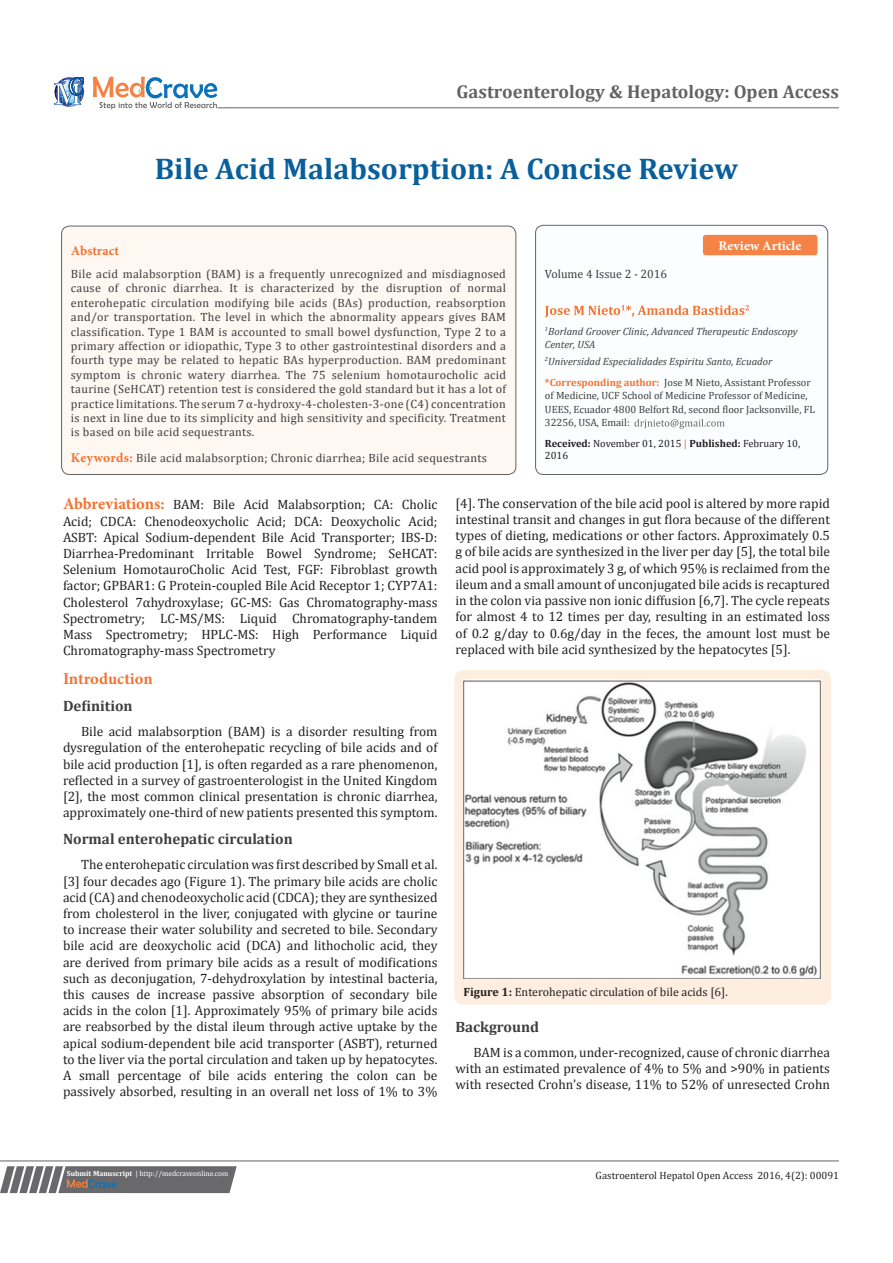
<style>
.page{position:relative;width:893px;height:1263px;background:#fff}
.page>*{position:absolute;margin:0;border:0;box-sizing:border-box;transform-origin:0 0}
.t1{font:700 30px "Cambria";color:#085f9c}
.t2{font:700 18.6px "Cambria";color:#636366}
.t3{font:700 16.5px "Minion Pro";letter-spacing:-.005em;color:#f37331}
.t4{font:700 15px "Cambria";color:#3e3e3f}
.t5{font:13.5px/16.2px "Cambria";color:#231f20;text-align:justify}
.t6{font:700 13.5px "Minion Pro";letter-spacing:.005em;color:#fff}
.t7{font:700 13.5px "Minion Pro";color:#f37331}
.t8{font:12px/14.4px "Cambria";letter-spacing:.025em;color:#3e3e3f;text-align:justify}
.t9{font:12px "Cambria";color:#231f20}
.t10{font:12px "Cambria";color:#3e3e3f}
.t11{font:10.5px/13.5px "Cambria";color:#3e3e3f}
.t12{font:italic 10.5px/12.6px "Cambria";color:#3e3e3f}
.t13{font:10.5px/12.6px "Cambria";color:#231f20}
.t14{font:7.5px "Cambria";color:#fff}
.s1{font-family:"Minion Pro";font-weight:700;font-size:13.5px;color:#f37331}
.s2{font-weight:700;color:#f37331}
.s3{font-weight:700}
.s4{font-weight:700;color:#f58345}
.s5{font-family:"Minion Pro";font-weight:700;font-size:16.5px;color:#f37331}
</style>
<div class="page">
<svg style="left:54px;top:77px;width:30px;height:30px"></svg>
<svg style="left:93px;top:77px;width:124px;height:32px"></svg>
<svg style="left:0;top:1166px;width:237px;height:27px;background:#78787a"></svg>
<hr style="left:0;top:1161px;width:839px;height:1px;background:#626465">
<div style="left:454px;top:670px;width:377px;height:335px;background:#feeee0;border-radius:9px"></div>
<img style="left:464px;top:679px;width:357px;height:299px">
<hr style="left:218px;top:108px;width:621px;height:1px;background:#626465">
<div style="left:536px;top:225px;width:292px;height:249px;background:#fbfdfe;border-radius:8px"></div>
<svg style="left:545px;top:305px;width:204px;height:12px"></svg>
<svg style="left:634px;top:419px;width:91px;height:10px"></svg>
<div style="left:535px;top:225px;width:293px;height:250px;border:1px solid #626465;border-radius:8px"></div>
<div style="left:703px;top:235px;width:114px;height:20px;background:#f58345;border-radius:3px"></div>
<div style="left:62px;top:226px;width:454px;height:248px;background:#fef7f2;border-radius:8px"></div>
<div style="left:61px;top:226px;width:455px;height:249px;border:1px solid #626465;border-radius:8px"></div>
<p class="t2" style="left:457px;top:79px;width:384px">Gastroenterology &amp; Hepatology: Open Access</p>
<p class="t1" style="left:155px;top:148px;width:585px">Bile Acid Malabsorption: A Concise Review</p>
<p class="t7" style="left:71px;top:241px;width:50px">Abstract</p>
<p class="t8" style="left:71px;top:267px;width:437px">Bile acid malabsorption (BAM) is a frequently unrecognized and misdiagnosed cause of chronic diarrhea. It is characterized by the disruption of normal enterohepatic circulation modifying bile acids (BAs) production, reabsorption and/or transportation. The level in which the abnormality appears gives BAM classification. Type 1 BAM is accounted to small bowel dysfunction, Type 2 to a primary affection or idiopathic, Type 3 to other gastrointestinal disorders and a fourth type may be related to hepatic BAs hyperproduction. BAM predominant symptom is chronic watery diarrhea. The 75 selenium homotaurocholic acid taurine (SeHCAT) retention test is considered the gold standard but it has a lot of practice limitations. The serum 7 α-hydroxy-4-cholesten-3-one (C4) concentration is next in line due to its simplicity and high sensitivity and specificity. Treatment is based on bile acid sequestrants.</p>
<p class="t8" style="left:71px;top:450px;width:417px"><span class="s1">Keywords:</span> Bile acid malabsorption; Chronic diarrhea; Bile acid sequestrants</p>
<p class="t10" style="left:545px;top:267px;width:124px">Volume 4 Issue 2 - 2016</p>
<p class="t6" style="left:719px;top:236px;width:84px">Review Article</p>
<p class="t12" style="left:545px;top:325px;width:254px"><sup>1</sup>Borland Groover Clinic, Advanced Therapeutic Endoscopy<br>Center, USA</p>
<p class="t12" style="left:545px;top:355px;width:229px"><sup>2</sup>Universidad Especialidades Espiritu Santo, Ecuador</p>
<p class="t11" style="left:545px;top:376px;width:272px"><span class="s2">*Corresponding author:</span> Jose M Nieto, Assistant Professor of Medicine, UCF School of Medicine Professor of Medicine, UEES, Ecuador 4800 Belfort Rd, second floor Jacksonville, FL 32256, USA, Email:</p>
<p class="t13" style="left:545px;top:437px;width:257px"><span class="s3">Received:</span> November 01, 2015 <span class="s4">|</span> <span class="s3">Published:</span> February 10,<br>2016</p>
<p class="t5" style="left:63px;top:497px;width:376px"><span class="s5">Abbreviations:</span> BAM: Bile Acid Malabsorption; CA: Cholic Acid; CDCA: Chenodeoxycholic Acid; DCA: Deoxycholic Acid; ASBT: Apical Sodium-dependent Bile Acid Transporter; IBS-D:<br>Diarrhea-Predominant Irritable Bowel Syndrome; SeHCAT:<br>Selenium HomotauroCholic Acid Test, FGF: Fibroblast growth factor; GPBAR1: G Protein-coupled Bile Acid Receptor 1; CYP7A1:<br>Cholesterol 7αhydroxylase; GC-MS: Gas Chromatography-mass Spectrometry; LC-MS/MS: Liquid Chromatography-tandem Mass Spectrometry; HPLC-MS: High Performance Liquid Chromatography-mass Spectrometry</p>
<p class="t3" style="left:63px;top:667px;width:91px">Introduction</p>
<p class="t4" style="left:63px;top:695px;width:71px">Definition</p>
<p class="t5" style="left:63px;top:723px;width:376px;text-indent:18px">Bile acid malabsorption (BAM) is a disorder resulting from dysregulation of the enterohepatic recycling of bile acids and of bile acid production [1], is often regarded as a rare phenomenon, reflected in a survey of gastroenterologist in the United Kingdom [2], the most common clinical presentation is chronic diarrhea, approximately one-third of new patients presented this symptom.</p>
<p class="t4" style="left:63px;top:828px;width:231px">Normal enterohepatic circulation</p>
<p class="t5" style="left:63px;top:857px;width:376px;text-indent:18px">The enterohepatic circulation was first described by Small et al. [3] four decades ago (Figure 1). The primary bile acids are cholic acid (CA) and chenodeoxycholic acid (CDCA); they are synthesized from cholesterol in the liver, conjugated with glycine or taurine to increase their water solubility and secreted to bile. Secondary bile acid are deoxycholic acid (DCA) and lithocholic acid, they are derived from primary bile acids as a result of modifications such as deconjugation, 7-dehydroxylation by intestinal bacteria, this causes de increase passive absorption of secondary bile acids in the colon [1]. Approximately 95% of primary bile acids are reabsorbed by the distal ileum through active uptake by the apical sodium-dependent bile acid transporter (ASBT), returned to the liver via the portal circulation and taken up by hepatocytes.<br>A small percentage of bile acids entering the colon can be passively absorbed, resulting in an overall net loss of 1% to 3%</p>
<p class="t5" style="left:455px;top:495px;width:376px">[4]. The conservation of the bile acid pool is altered by more rapid intestinal transit and changes in gut flora because of the different types of dieting, medications or other factors. Approximately 0.5 g of bile acids are synthesized in the liver per day [5], the total bile acid pool is approximately 3 g, of which 95% is reclaimed from the ileum and a small amount of unconjugated bile acids is recaptured in the colon via passive non ionic diffusion [6,7]. The cycle repeats for almost 4 to 12 times per day, resulting in an estimated loss of 0.2 g/day to 0.6g/day in the feces, the amount lost must be replaced with bile acid synthesized by the hepatocytes [5].</p>
<p class="t9" style="left:463px;top:985px;width:266px"><span class="s3">Figure 1:</span> Enterohepatic circulation of bile acids [6].</p>
<p class="t4" style="left:455px;top:1016px;width:85px">Background</p>
<p class="t5" style="left:455px;top:1044px;width:376px;text-indent:18px">BAM is a common, under-recognized, cause of chronic diarrhea with an estimated prevalence of 4% to 5% and &gt;90% in patients with resected Crohn’s disease, 11% to 52% of unresected Crohn</p>
<p class="t14" style="left:67px;top:1169px;width:163px"><span class="s3">Submit Manuscript</span> | http://medcraveonline.com</p>
<p class="t13" style="left:596px;top:1168px;width:245px">Gastroenterol Hepatol Open Access 2016, 4(2): 00091</p>
</div>
